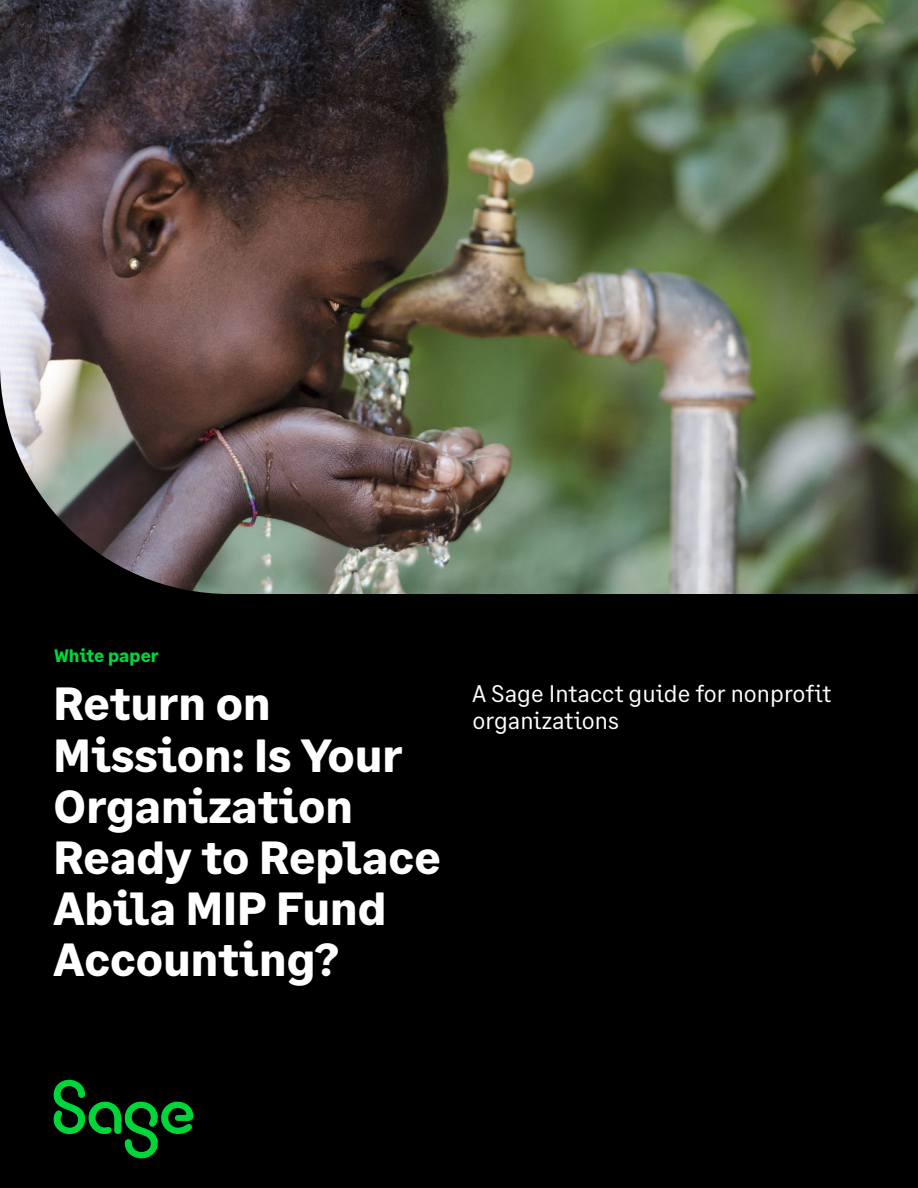
<style>
.page{position:relative;width:918px;height:1188px;background:#000}
.page>*{position:absolute;margin:0;border:0;box-sizing:border-box;transform-origin:0 0}
.t1{font:700 46.5px/51px "Sage Text";color:#fff}
.t2{font:24px "Sage Text";color:#fff}
.t3{font:700 18px "Sage Text";color:#00d639}
</style>
<div class="page">
<img style="left:0;top:0;width:918px;height:594px">
<svg style="left:54px;top:1080px;width:139px;height:78px"></svg>
<p class="t3" style="left:54px;top:648px;width:106px">White paper</p>
<p class="t1" style="left:54px;top:682px;width:219px">Return on</p>
<p class="t1" style="left:54px;top:733px;width:389px">Mission: Is Your<br>Organization<br>Ready to Replace<br>Abila MIP Fund<br>Accounting?</p>
<p class="t2" style="left:472px;top:685px;width:360px">A Sage Intacct guide for nonprofit</p>
<p class="t2" style="left:472px;top:712px;width:148px">organizations</p>
</div>
